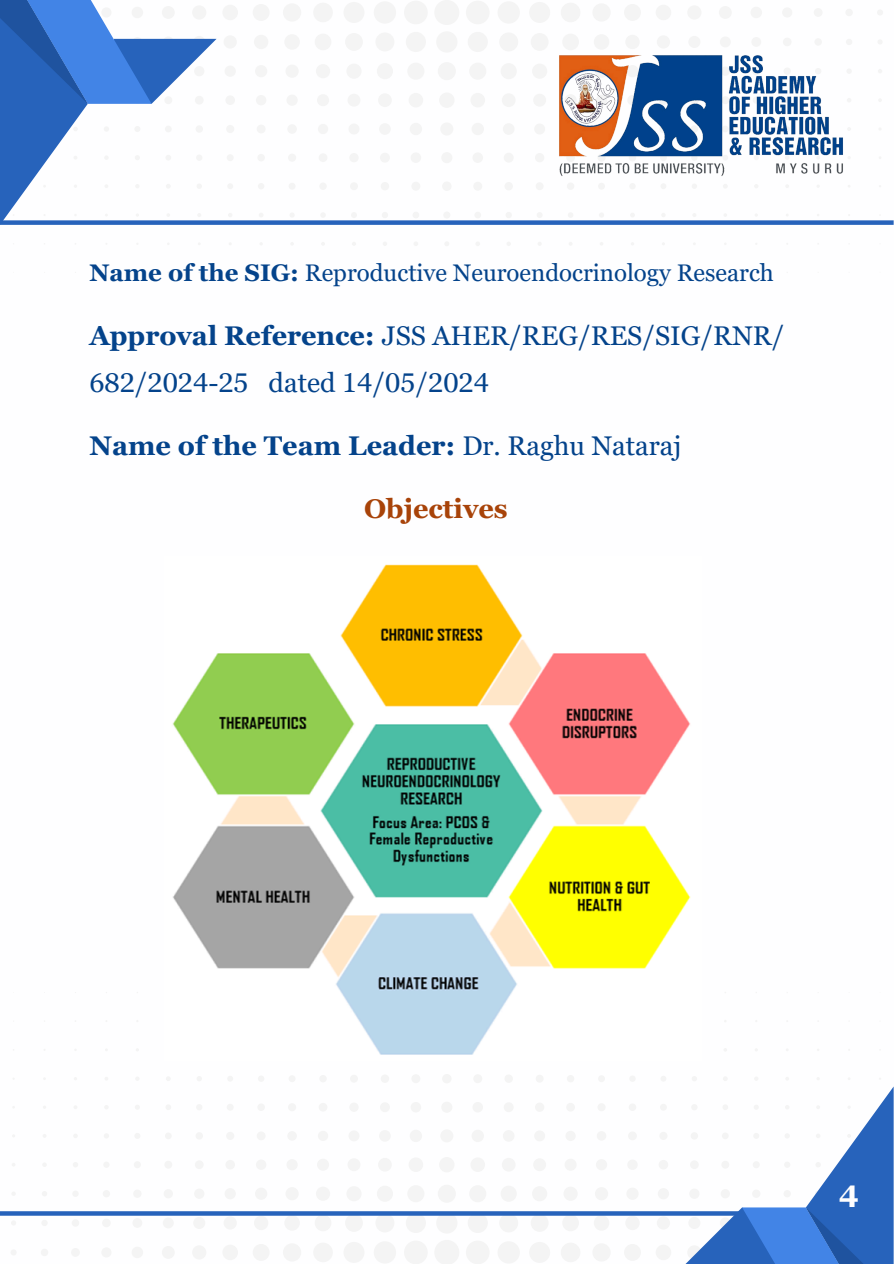
<style>
.page{position:relative;width:894px;height:1264px;background:#fff}
.page>*{position:absolute;margin:0;border:0;box-sizing:border-box;transform-origin:0 0}
.t1{font:700 30.6px "Georgia Pro";color:#fefeff}
.t2{font:27px/47.2px "Georgia Pro";color:#04438b}
.t3{font:700 27px "Georgia Pro";color:#04438b}
.t4{font:700 27px "Georgia Pro";color:#a84309}
.t5{font:24px "Georgia Pro";color:#04438b}
.s1{font-weight:700}
.s2{font-weight:400}
</style>
<div class="page">
<svg style="left:75px;top:0;width:808px;height:273px"></svg>
<svg style="left:0;top:0;width:216px;height:220px"></svg>
<svg style="left:0;top:992px;width:881px;height:271px"></svg>
<svg style="left:677px;top:1086px;width:216px;height:177px"></svg>
<svg style="left:0;top:1211px;width:740px;height:4px;background:#326bbe"></svg>
<img style="left:549px;top:45px;width:303px;height:141px">
<div style="left:0;top:220px;width:893px;height:5px;background:#2763bb"></div>
<img style="left:164px;top:564px;width:537px;height:496px">
<p class="t5" style="left:89px;top:259px;width:686px"><span class="s1">Name of the SIG:</span> Reproductive Neuroendocrinology Research</p>
<h2 class="t2" style="left:89px;top:312px;width:696px"><span class="s1">Approval Reference:</span> JSS AHER/REG/RES/SIG/RNR/<br>682/2024-25 dated 14/05/2024</h2>
<h2 class="t3" style="left:89px;top:430px;width:593px">Name of the Team Leader: <span class="s2">Dr. Raghu Nataraj</span></h2>
<h1 class="t4" style="left:364px;top:493px;width:145px">Objectives</h1>
<p class="t1" style="left:838px;top:1178px;width:21px">4</p>
</div>
